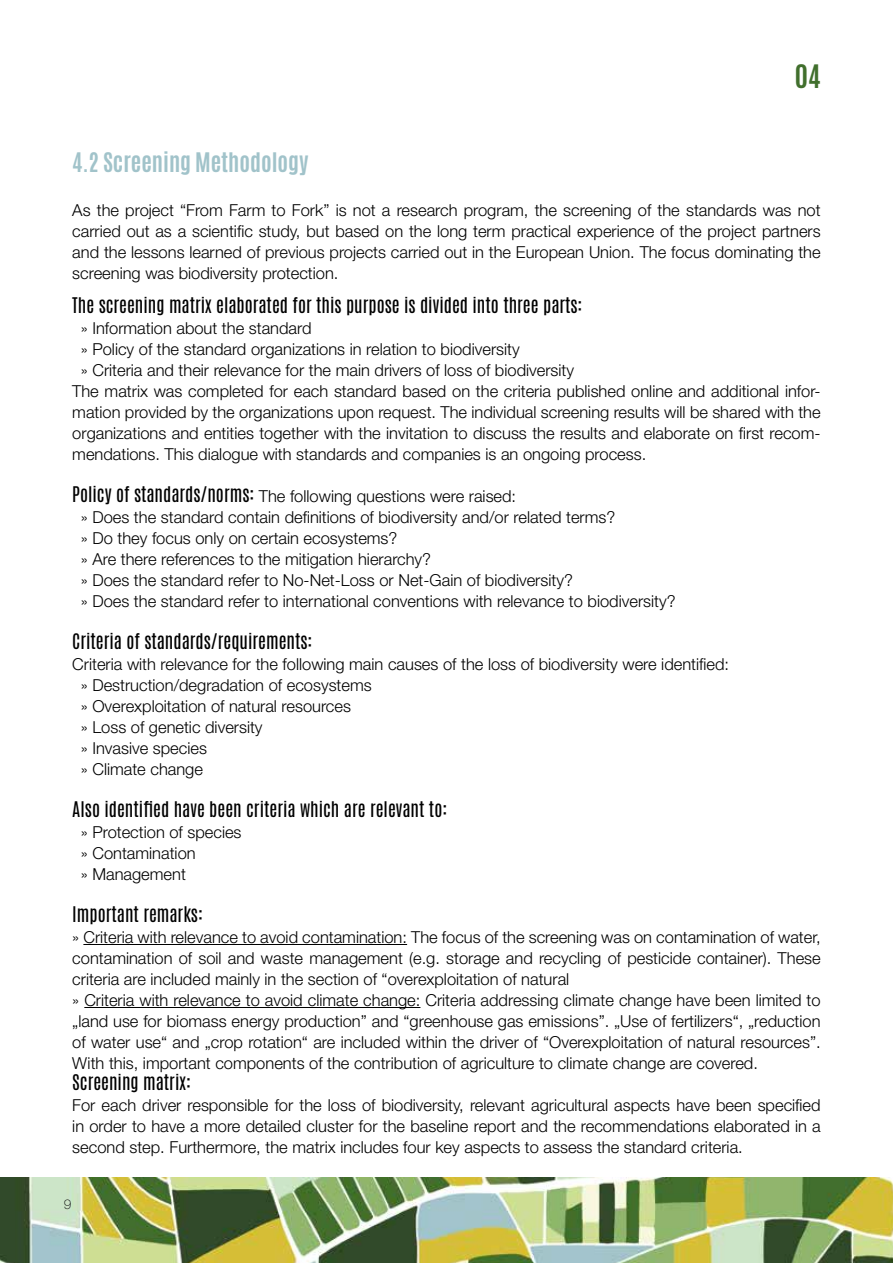
<style>
.page{position:relative;width:893px;height:1263px;background:#fff}
.page>*{position:absolute;margin:0;border:0;box-sizing:border-box;transform-origin:0 0}
.t1{font:700 27px "Antonio";color:#416f2d}
.t2{font:700 22.5px "Antonio";color:#a1c3ca}
.t3{font:18px "Antonio";color:#000}
.t4{font:300 16.5px/21px "Helvetica Neue LT Std";color:#000}
.t5{font:100 13.5px "Helvetica Neue LT Std";color:#000}
.s1{font-family:"Antonio";font-weight:400;font-size:18px}
</style>
<div class="page">
<img style="left:0;top:1178px;width:893px;height:85px">
<hr style="left:83px;top:944px;width:324px;height:1px;background:#000">
<hr style="left:84px;top:1007px;width:336px;height:1px;background:#000">
<h1 class="t1" style="left:795px;top:56px;width:27px">04</h1>
<h2 class="t2" style="left:72px;top:146px;width:238px">4.2 Screening Methodology</h2>
<p class="t4" style="left:72px;top:199px;width:750px;text-align:justify">As the project “From Farm to Fork” is not a research program, the screening of the standards was not carried out as a scientific study, but based on the long term practical experience of the project partners and the lessons learned of previous projects carried out in the European Union. The focus dominating the screening was biodiversity protection.</p>
<p class="t3" style="left:72px;top:292px;width:512px">The screening matrix elaborated for this purpose is divided into three parts:</p>
<p class="t4" style="left:81px;top:317px;width:232px">» Information about the standard</p>
<p class="t4" style="left:81px;top:338px;width:440px">» Policy of the standard organizations in relation to biodiversity</p>
<p class="t4" style="left:81px;top:359px;width:495px">» Criteria and their relevance for the main drivers of loss of biodiversity</p>
<p class="t4" style="left:72px;top:380px;width:750px">The matrix was completed for each standard based on the criteria published online and additional infor-</p>
<p class="t4" style="left:72px;top:401px;width:750px">mation provided by the organizations upon request. The individual screening results will be shared with the</p>
<p class="t4" style="left:72px;top:422px;width:750px">organizations and entities together with the invitation to discuss the results and elaborate on first recom-</p>
<p class="t4" style="left:72px;top:443px;width:575px">mendations. This dialogue with standards and companies is an ongoing process.</p>
<p class="t4" style="left:81px;top:485px;width:596px;text-indent:-9px"><span class="s1">Policy of standards/norms:</span> The following questions were raised:<br>» Does the standard contain definitions of biodiversity and/or related terms?<br>» Do they focus only on certain ecosystems?<br>» Are there references to the mitigation hierarchy?<br>» Does the standard refer to No-Net-Loss or Net-Gain of biodiversity?<br>» Does the standard refer to international conventions with relevance to biodiversity?</p>
<p class="t3" style="left:72px;top:628px;width:242px">Criteria of standards/requirements:</p>
<p class="t4" style="left:81px;top:653px;width:650px;text-indent:-8px">Criteria with relevance for the following main causes of the loss of biodiversity were identified: » Destruction/degradation of ecosystems<br>» Overexploitation of natural resources<br>» Loss of genetic diversity<br>» Invasive species<br>» Climate change</p>
<p class="t3" style="left:72px;top:796px;width:376px">Also identified have been criteria which are relevant to:</p>
<p class="t4" style="left:81px;top:821px;width:162px">» Protection of species » Contamination<br>» Management</p>
<p class="t3" style="left:72px;top:901px;width:132px">Important remarks:</p>
<p class="t4" style="left:72px;top:926px;width:750px">» Criteria with relevance to avoid contamination: The focus of the screening was on contamination of water, contamination of soil and waste management (e.g. storage and recycling of pesticide container). These criteria are included mainly in the section of “overexploitation of natural<br>» Criteria with relevance to avoid climate change: Criteria addressing climate change have been limited to „land use for biomass energy production” and “greenhouse gas emissions”. „Use of fertilizers“, „reduction of water use“ and „crop rotation“ are included within the driver of “Overexploitation of natural resources”.<br>With this, important components of the contribution of agriculture to climate change are covered.</p>
<p class="t3" style="left:72px;top:1069px;width:120px">Screening matrix:</p>
<p class="t4" style="left:72px;top:1094px;width:750px;text-align:justify">For each driver responsible for the loss of biodiversity, relevant agricultural aspects have been specified in order to have a more detailed cluster for the baseline report and the recommendations elaborated in a second step. Furthermore, the matrix includes four key aspects to assess the standard criteria.</p>
<p class="t5" style="left:64px;top:1196px;width:9px">9</p>
</div>
